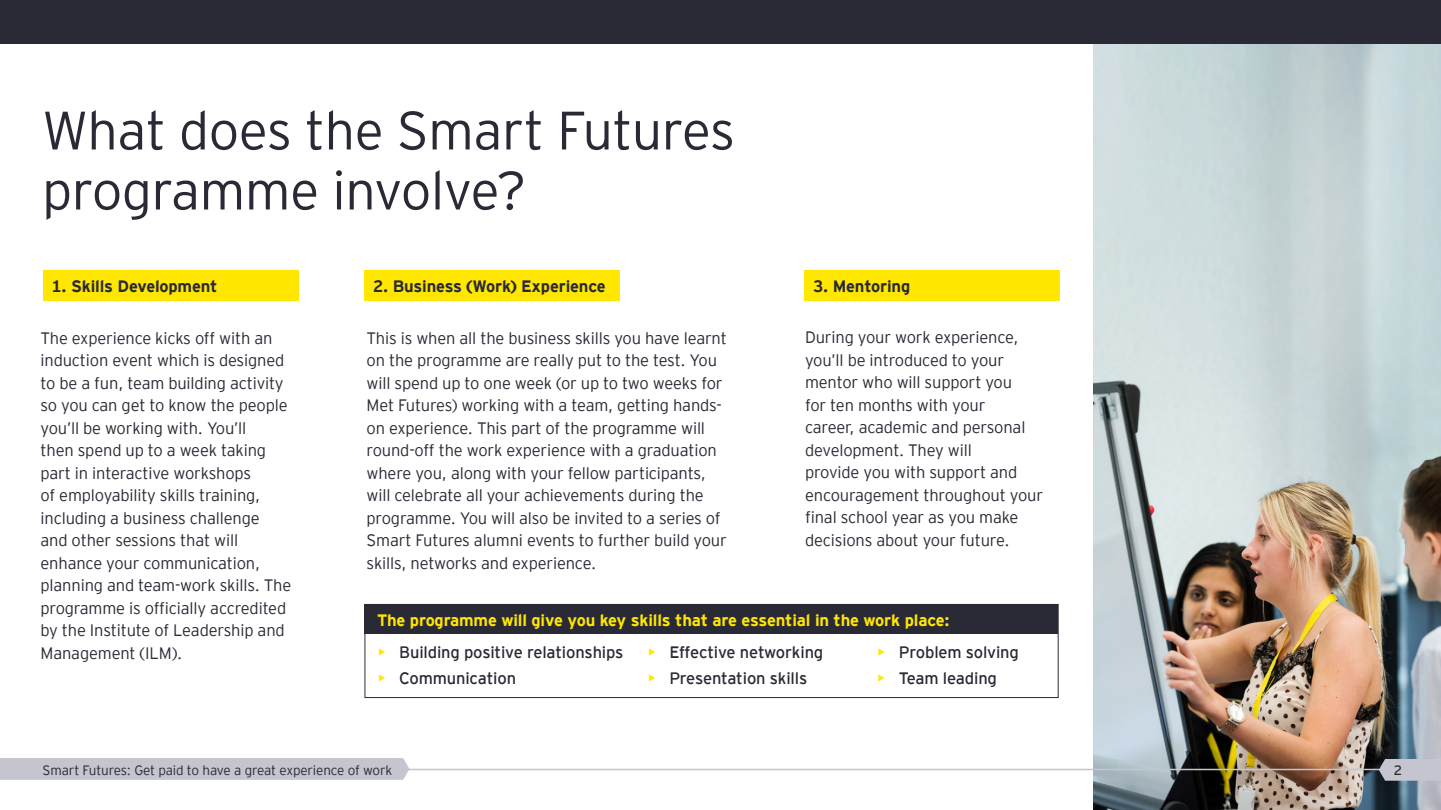
<style>
.page{position:relative;width:1441px;height:810px;background:#fff}
.page>*{position:absolute;margin:0;border:0;box-sizing:border-box;transform-origin:0 0}
.A_Headline{font:300 54px/60px "EY Interstate";letter-spacing:-.01em;color:#2a2a36}
.F_Body_copy{font:300 16.5px/22.5px "EY Interstate";letter-spacing:-.01em;color:#2a2a36}
.t1{font:16.5px "EY Interstate";letter-spacing:-.01em;color:#2a2a36}
.F_Body_copy-2{font:700 16.5px "EY Interstate";letter-spacing:-.01em;color:#ffe700}
.F_Body_copy-3{font:700 16.5px "EY Interstate";letter-spacing:-.01em;color:#2a2a36}
.t2{font:300 13.5px "EY Interstate";letter-spacing:-.01em;color:#2a2a36}
.t3{font:300 13.5px "EY Interstate";color:#2a2a36}
.s1{color:#ffe700}
</style>
<div class="page">
<img style="left:1094px;top:351px;width:347px;height:459px">
<div style="left:364px;top:604px;width:694px;height:30px;background:#2a2a36"></div>
<div style="left:364px;top:604px;width:694px;height:94px;border:1px solid #2a2a36"></div>
<div style="left:43px;top:271px;width:255px;height:30px;background:#ffe700"></div>
<div style="left:364px;top:270px;width:256px;height:30px;background:#ffe700"></div>
<div style="left:804px;top:270px;width:255px;height:30px;background:#ffe700"></div>
<hr style="left:211px;top:769px;width:1169px;height:1px;background:#c5c5cf">
<div style="left:0;top:0;width:1441px;height:44px;background:#2a2a36"></div>
<div style="left:0;top:758px;width:409px;height:22px;background:#c5c5cf"></div>
<svg style="left:1379px;top:759px;width:62px;height:22px"></svg>
<p class="A_Headline" style="left:42px;top:97px;width:694px">What does the Smart Futures programme involve?</p>
<p class="F_Body_copy-3" style="left:51px;top:275px;width:167px">1. Skills Development</p>
<p class="F_Body_copy-3" style="left:373px;top:274px;width:234px">2. Business (Work) Experience</p>
<p class="F_Body_copy-3" style="left:813px;top:274px;width:99px">3. Mentoring</p>
<p class="F_Body_copy" style="left:805px;top:325px;width:240px">During your work experience, you’ll be introduced to your mentor who will support you<br>for ten months with your<br>career, academic and personal development. They will<br>provide you with support and encouragement throughout your final school year as you make decisions about your future.</p>
<p class="F_Body_copy" style="left:40px;top:326px;width:252px">The experience kicks off with an induction event which is designed to be a fun, team building activity so you can get to know the people you’ll be working with. You’ll<br>then spend up to a week taking part in interactive workshops<br>of employability skills training, including a business challenge<br>and other sessions that will enhance your communication, planning and team-work skills. The programme is officially accredited by the Institute of Leadership and<br>Management (ILM).</p>
<p class="F_Body_copy" style="left:367px;top:326px;width:362px">This is when all the business skills you have learnt on the programme are really put to the test. You will spend up to one week (or up to two weeks for Met Futures) working with a team, getting hands&shy;on experience. This part of the programme will round-off the work experience with a graduation where you, along with your fellow participants, will celebrate all your achievements during the programme. You will also be invited to a series of Smart Futures alumni events to further build your skills, networks and experience.</p>
<p class="F_Body_copy-2" style="left:377px;top:608px;width:574px">The programme will give you key skills that are essential in the work place:</p>
<p class="t1" style="left:378px;top:640px;width:247px"><span class="s1">•</span> Building positive relationships</p>
<p class="t1" style="left:378px;top:667px;width:139px"><span class="s1">•</span> Communication</p>
<p class="t1" style="left:648px;top:640px;width:177px"><span class="s1">•</span> Effective networking</p>
<p class="t1" style="left:648px;top:667px;width:161px"><span class="s1">•</span> Presentation skills</p>
<p class="t1" style="left:878px;top:640px;width:143px"><span class="s1">•</span> Problem solving</p>
<p class="t1" style="left:878px;top:667px;width:121px"><span class="s1">•</span> Team leading</p>
<p class="t2" style="left:43px;top:761px;width:351px">Smart Futures: Get paid to have a great experience of work</p>
<p class="t3" style="left:1394px;top:761px;width:10px">2</p>
</div>
